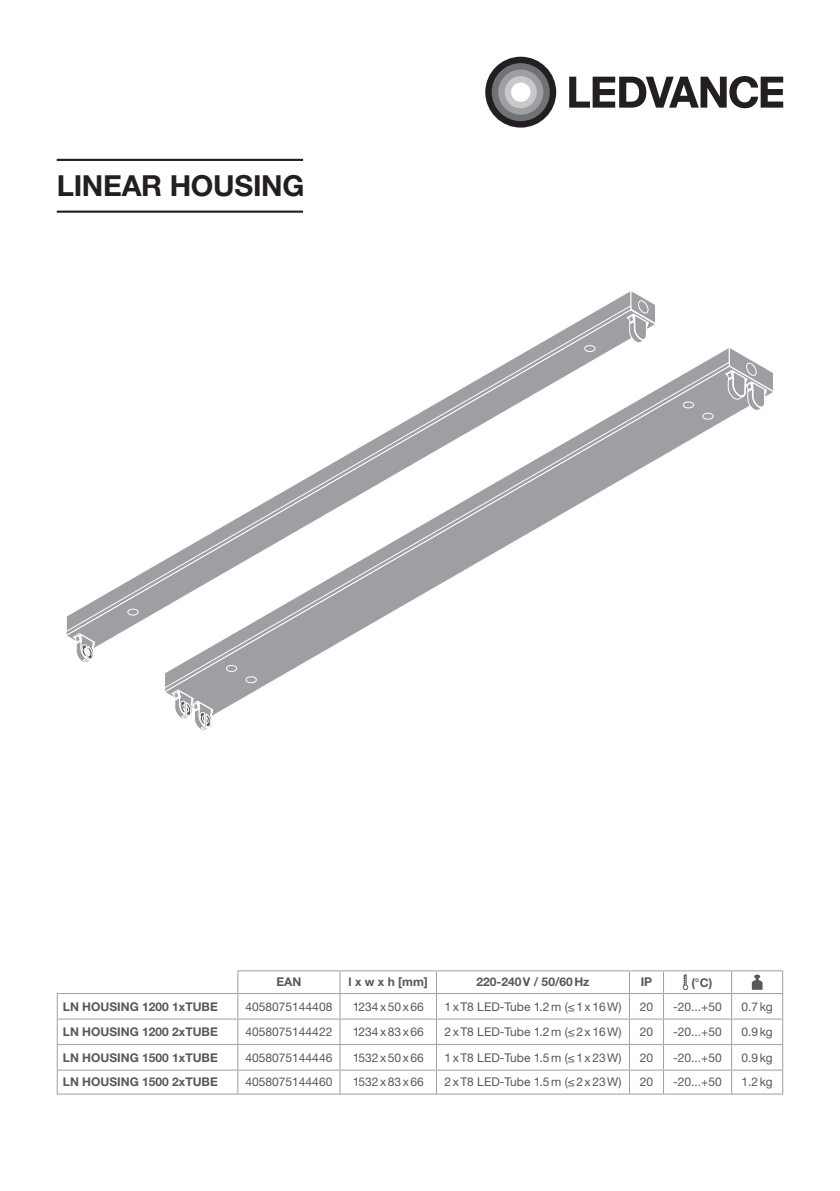
<style>
.page{position:relative;width:840px;height:1191px;background:#fff}
.page>*{position:absolute;margin:0;border:0;box-sizing:border-box;transform-origin:0 0}
.t1{font:700 29px "Helvetica Neue LT Pro";letter-spacing:-.01em;color:#231f20}
.t2{font:12px "Helvetica Neue LT Pro";color:#57585a}
.t3{font:700 12px "Helvetica Neue LT Pro";color:#57585a}
</style>
<div class="page">
<svg style="left:569px;top:76px;width:213px;height:32px"></svg>
<div style="left:485px;top:57px;width:71px;height:71px;background:#231f20;border-radius:50%"></div>
<div style="left:491px;top:63px;width:58px;height:58px;background:#717275;border-radius:50%"></div>
<div style="left:498px;top:70px;width:45px;height:45px;background:#9d9fa2;border-radius:50%"></div>
<div style="left:504px;top:76px;width:32px;height:32px;background:#c7c8ca;border-radius:50%"></div>
<div style="left:511px;top:82px;width:19px;height:20px;background:#fff;border-radius:50%"></div>
<svg style="left:70px;top:309px;width:555px;height:338px"></svg>
<svg style="left:126px;top:607px;width:14px;height:8px"></svg>
<svg style="left:582px;top:344px;width:14px;height:2px"></svg>
<svg style="left:625px;top:291px;width:30px;height:52px"></svg>
<svg style="left:163px;top:346px;width:560px;height:15px"></svg>
<svg style="left:163px;top:365px;width:575px;height:350px"></svg>
<svg style="left:244px;top:675px;width:14px;height:8px"></svg>
<svg style="left:225px;top:664px;width:13px;height:8px"></svg>
<svg style="left:681px;top:400px;width:33px;height:19px"></svg>
<svg style="left:723px;top:348px;width:50px;height:64px"></svg>
<svg style="left:164px;top:671px;width:50px;height:59px"></svg>
<svg style="left:66px;top:615px;width:30px;height:48px"></svg>
<hr style="left:57px;top:159px;width:246px;height:2px;background:#231f20">
<hr style="left:57px;top:211px;width:246px;height:2px;background:#231f20">
<hr style="left:238px;top:993px;width:102px;height:1px;background:#9d9fa2">
<hr style="left:629px;top:993px;width:34px;height:1px;background:#9d9fa2">
<hr style="left:663px;top:993px;width:68px;height:1px;background:#9d9fa2">
<hr style="left:731px;top:993px;width:51px;height:1px;background:#9d9fa2">
<hr style="left:238px;top:1018px;width:102px;height:1px;background:#9d9fa2">
<hr style="left:629px;top:1018px;width:34px;height:1px;background:#9d9fa2">
<hr style="left:663px;top:1018px;width:68px;height:1px;background:#9d9fa2">
<hr style="left:731px;top:1018px;width:51px;height:1px;background:#9d9fa2">
<hr style="left:238px;top:1044px;width:102px;height:1px;background:#9d9fa2">
<hr style="left:629px;top:1044px;width:34px;height:1px;background:#9d9fa2">
<hr style="left:663px;top:1044px;width:68px;height:1px;background:#9d9fa2">
<hr style="left:731px;top:1044px;width:51px;height:1px;background:#9d9fa2">
<hr style="left:238px;top:1069px;width:102px;height:1px;background:#9d9fa2">
<hr style="left:629px;top:1069px;width:34px;height:1px;background:#9d9fa2">
<hr style="left:663px;top:1069px;width:68px;height:1px;background:#9d9fa2">
<hr style="left:731px;top:1069px;width:51px;height:1px;background:#9d9fa2">
<hr style="left:238px;top:1093px;width:102px;height:1px;background:#9d9fa2">
<hr style="left:340px;top:1093px;width:96px;height:1px;background:#9d9fa2">
<hr style="left:436px;top:1093px;width:193px;height:1px;background:#9d9fa2">
<hr style="left:629px;top:1093px;width:34px;height:1px;background:#9d9fa2">
<hr style="left:663px;top:1093px;width:68px;height:1px;background:#9d9fa2">
<hr style="left:731px;top:1093px;width:51px;height:1px;background:#9d9fa2">
<hr style="left:237px;top:970px;width:103px;height:1px;background:#9d9fa2">
<svg style="left:237px;top:971px;width:1px;height:122px"></svg>
<hr style="left:340px;top:970px;width:96px;height:1px;background:#9d9fa2">
<hr style="left:436px;top:970px;width:193px;height:1px;background:#9d9fa2">
<hr style="left:629px;top:970px;width:34px;height:1px;background:#9d9fa2">
<hr style="left:663px;top:970px;width:68px;height:1px;background:#9d9fa2">
<hr style="left:731px;top:970px;width:51px;height:1px;background:#9d9fa2">
<hr style="left:57px;top:993px;width:181px;height:1px;background:#9d9fa2">
<hr style="left:340px;top:993px;width:96px;height:1px;background:#9d9fa2">
<hr style="left:436px;top:993px;width:193px;height:1px;background:#9d9fa2">
<hr style="left:57px;top:1018px;width:181px;height:1px;background:#9d9fa2">
<hr style="left:340px;top:1018px;width:96px;height:1px;background:#9d9fa2">
<hr style="left:436px;top:1018px;width:193px;height:1px;background:#9d9fa2">
<hr style="left:57px;top:1044px;width:181px;height:1px;background:#9d9fa2">
<hr style="left:340px;top:1044px;width:96px;height:1px;background:#9d9fa2">
<svg style="left:339px;top:971px;width:1px;height:122px"></svg>
<hr style="left:436px;top:1044px;width:193px;height:1px;background:#9d9fa2">
<svg style="left:436px;top:971px;width:1px;height:122px"></svg>
<hr style="left:57px;top:1069px;width:181px;height:1px;background:#9d9fa2">
<svg style="left:57px;top:994px;width:1px;height:99px"></svg>
<hr style="left:340px;top:1069px;width:96px;height:1px;background:#9d9fa2">
<hr style="left:436px;top:1069px;width:193px;height:1px;background:#9d9fa2">
<hr style="left:57px;top:1093px;width:181px;height:1px;background:#9d9fa2">
<svg style="left:682px;top:975px;width:5px;height:15px"></svg>
<svg style="left:751px;top:974px;width:11px;height:15px"></svg>
<h1 class="t1" style="left:57px;top:168px;width:249px">LINEAR HOUSING</h1>
<p class="t3" style="left:276px;top:974px;width:26px">EAN</p>
<p class="t3" style="left:348px;top:974px;width:81px">l x w x h [mm]</p>
<p class="t3" style="left:476px;top:974px;width:114px">220-240V / 50/60Hz</p>
<p class="t3" style="left:640px;top:974px;width:13px">IP</p>
<p class="t3" style="left:691px;top:975px;width:22px">(°C)</p>
<p class="t3" style="left:63px;top:999px;width:156px">LN HOUSING 1200 1xTUBE</p>
<p class="t2" style="left:245px;top:999px;width:88px">4058075144408</p>
<p class="t2" style="left:352px;top:999px;width:72px">1234x50x66</p>
<p class="t2" style="left:444px;top:999px;width:178px">1xT8 LED-Tube 1.2m (≤1x16W)</p>
<p class="t2" style="left:639px;top:999px;width:15px">20</p>
<p class="t2" style="left:673px;top:999px;width:50px">-20...+50</p>
<p class="t2" style="left:741px;top:999px;width:33px">0.7kg</p>
<p class="t3" style="left:63px;top:1024px;width:156px">LN HOUSING 1200 2xTUBE</p>
<p class="t2" style="left:245px;top:1024px;width:88px">4058075144422</p>
<p class="t2" style="left:352px;top:1024px;width:72px">1234x83x66</p>
<p class="t2" style="left:444px;top:1024px;width:178px">2xT8 LED-Tube 1.2m (≤2x16W)</p>
<p class="t2" style="left:639px;top:1024px;width:15px">20</p>
<p class="t2" style="left:673px;top:1024px;width:50px">-20...+50</p>
<p class="t2" style="left:741px;top:1024px;width:33px">0.9kg</p>
<p class="t3" style="left:63px;top:1050px;width:156px">LN HOUSING 1500 1xTUBE</p>
<p class="t2" style="left:245px;top:1050px;width:88px">4058075144446</p>
<p class="t2" style="left:352px;top:1050px;width:72px">1532x50x66</p>
<p class="t2" style="left:444px;top:1050px;width:178px">1xT8 LED-Tube 1.5m (≤1x23W)</p>
<p class="t2" style="left:639px;top:1050px;width:15px">20</p>
<p class="t2" style="left:673px;top:1050px;width:50px">-20...+50</p>
<p class="t2" style="left:741px;top:1050px;width:33px">0.9kg</p>
<p class="t3" style="left:63px;top:1074px;width:156px">LN HOUSING 1500 2xTUBE</p>
<p class="t2" style="left:245px;top:1075px;width:88px">4058075144460</p>
<p class="t2" style="left:352px;top:1075px;width:72px">1532x83x66</p>
<p class="t2" style="left:444px;top:1075px;width:178px">2xT8 LED-Tube 1.5m (≤2x23W)</p>
<p class="t2" style="left:639px;top:1075px;width:15px">20</p>
<p class="t2" style="left:673px;top:1075px;width:50px">-20...+50</p>
<p class="t2" style="left:741px;top:1075px;width:33px">1.2kg</p>
</div>
